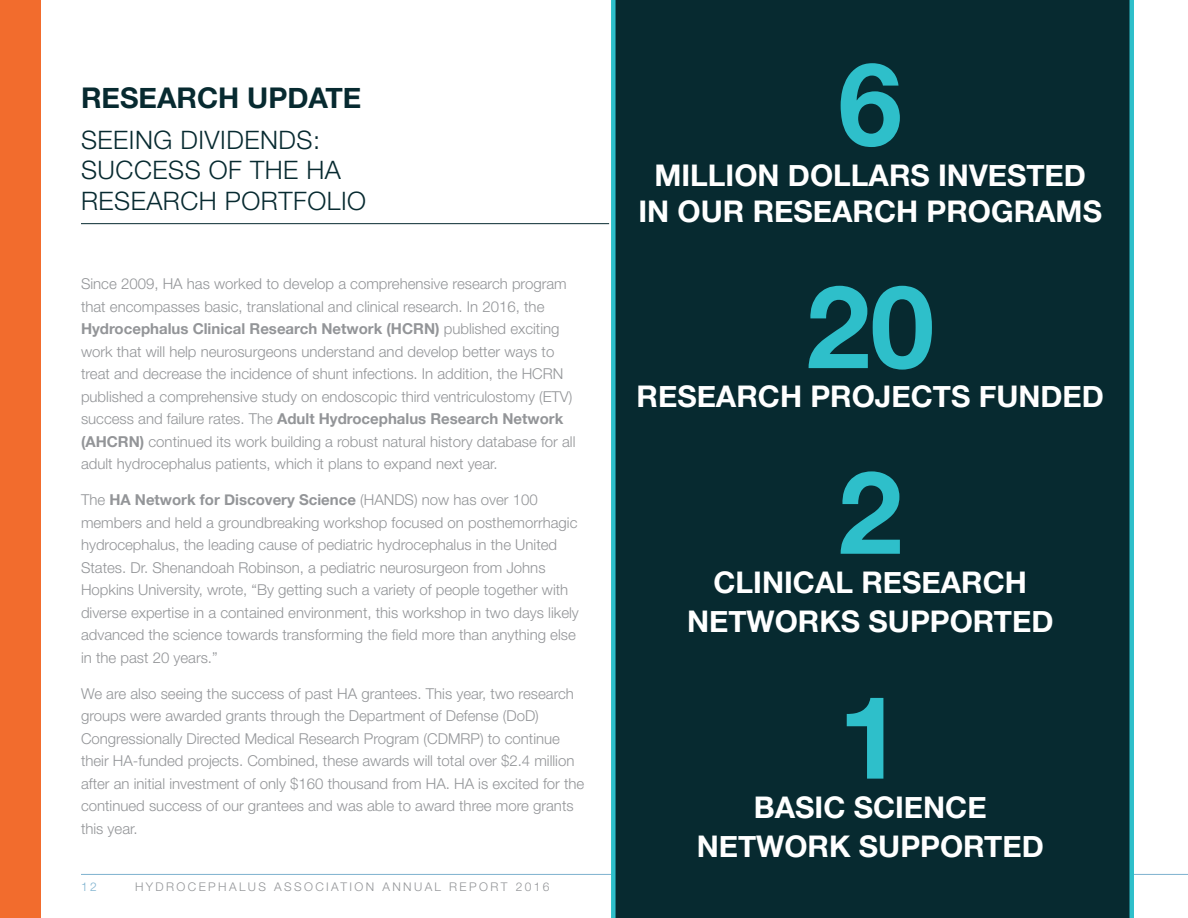
<style>
.page{position:relative;width:1188px;height:918px;background:#fff}
.page>*{position:absolute;margin:0;border:0;box-sizing:border-box;transform-origin:0 0}
.t1{font:700 115.35px "Helvetica Neue";color:#2ebfca}
.t2{font:700 29.85px/39.2px "Helvetica Neue";color:#fff;text-align:center}
.t3{font:700 28.5px "Helvetica Neue";color:#072a30}
.t4{font:300 25.5px/30.6px "Helvetica Neue";letter-spacing:.02em;color:#072a30}
.t5{font:300 15px/22.5px "Helvetica Neue";color:#939598}
.t6{font:300 12px "Helvetica Neue";letter-spacing:.2em;color:#939598}
.t7{font:300 12px "Helvetica Neue";color:#7eb2cf}
.s1{font-weight:700}
</style>
<div class="page">
<hr style="left:81px;top:874px;width:1107px;height:1px;background:#7eb2cf">
<hr style="left:1187px;top:667px;width:1px;height:205px;background:#f1f1f2">
<div style="left:0;top:0;width:41px;height:918px;background:#f26c2d"></div>
<hr style="left:81px;top:223px;width:528px;height:1px;background:#072a30">
<div style="left:611px;top:0;width:523px;height:918px;background:#072a30"></div>
<h3 class="t3" style="left:81px;top:76px;width:282px">RESEARCH UPDATE</h3>
<h3 class="t4" style="left:81px;top:124px;width:287px">SEEING DIVIDENDS:<br>SUCCESS OF THE HA<br>RESEARCH PORTFOLIO</h3>
<p class="t5" style="left:81px;top:272px;width:496px">Since 2009, HA has worked to develop a comprehensive research program that encompasses basic, translational and clinical research. In 2016, the <span class="s1">Hydrocephalus Clinical Research Network (HCRN)</span> published exciting work that will help neurosurgeons understand and develop better ways to treat and decrease the incidence of shunt infections. In addition, the HCRN published a comprehensive study on endoscopic third ventriculostomy (ETV) success and failure rates. The <span class="s1">Adult Hydrocephalus Research Network (AHCRN)</span> continued its work building a robust natural history database for all adult hydrocephalus patients, which it plans to expand next year.</p>
<p class="t5" style="left:81px;top:488px;width:499px">The <span class="s1">HA Network for Discovery Science</span> (HANDS) now has over 100 members and held a groundbreaking workshop focused on posthemorrhagic hydrocephalus, the leading cause of pediatric hydrocephalus in the United States. Dr. Shenandoah Robinson, a pediatric neurosurgeon from Johns Hopkins University, wrote, “By getting such a variety of people together with diverse expertise in a contained environment, this workshop in two days likely advanced the science towards transforming the field more than anything else in the past 20 years.”</p>
<p class="t5" style="left:81px;top:682px;width:505px">We are also seeing the success of past HA grantees. This year, two research groups were awarded grants through the Department of Defense (DoD)<br>Congressionally Directed Medical Research Program (CDMRP) to continue their HA-funded projects. Combined, these awards will total over $2.4 million after an initial investment of only $160 thousand from HA. HA is excited for the continued success of our grantees and was able to award three more grants this year.</p>
<p class="t7" style="left:81px;top:879px;width:17px">12</p>
<p class="t6" style="left:135px;top:879px;width:416px">HYDROCEPHALUS ASSOCIATION ANNUAL REPORT 2016</p>
<h1 class="t1" style="left:838px;top:14px;width:66px">6</h1>
<h2 class="t2" style="left:639px;top:158px;width:465px;line-height:35.7px">MILLION DOLLARS INVESTED<br>IN OUR RESEARCH PROGRAMS</h2>
<h1 class="t1" style="left:806px;top:236px;width:130px">20</h1>
<h2 class="t2" style="left:637px;top:378px;width:469px">RESEARCH PROJECTS FUNDED</h2>
<h1 class="t1" style="left:838px;top:422px;width:66px">2</h1>
<h2 class="t2" style="left:687px;top:564px;width:368px">CLINICAL RESEARCH<br>NETWORKS SUPPORTED</h2>
<h1 class="t1" style="left:838px;top:647px;width:66px">1</h1>
<h2 class="t2" style="left:697px;top:788px;width:349px">BASIC SCIENCE<br>NETWORK SUPPORTED</h2>
</div>
